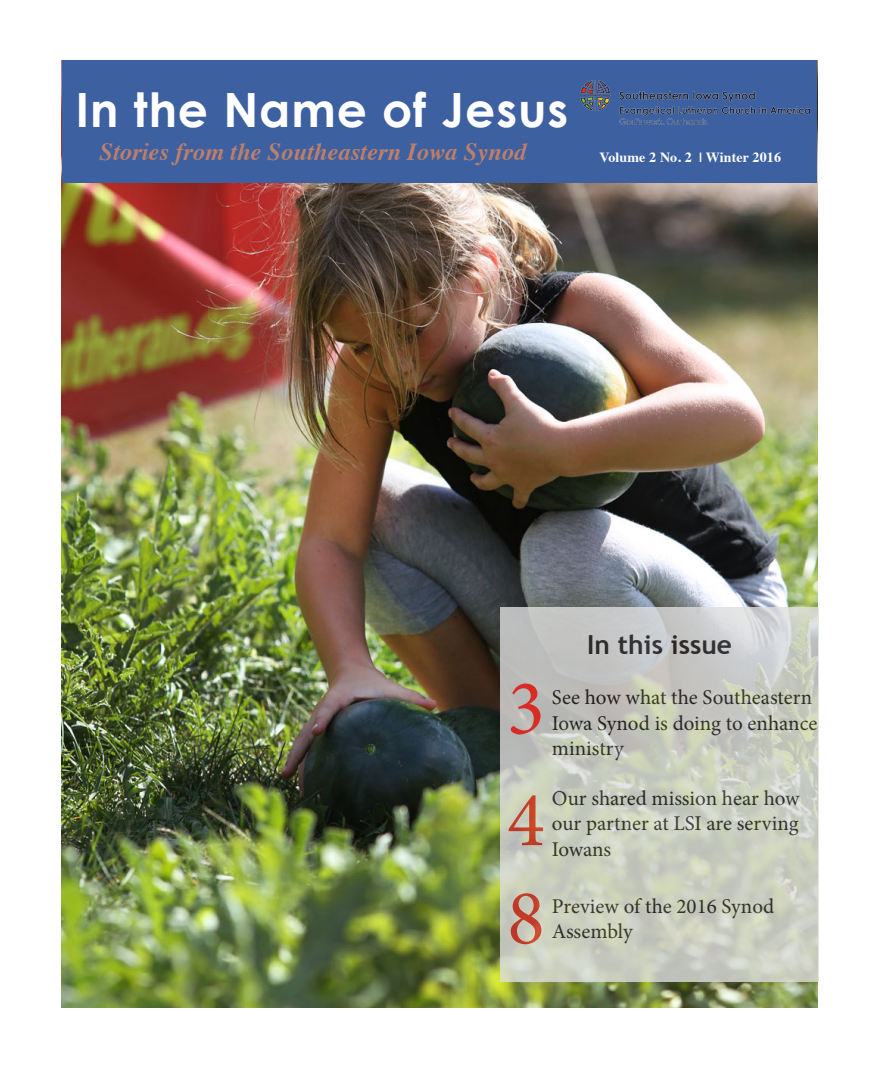
<style>
.page{position:relative;width:882px;height:1071px;background:#fff}
.page>*{position:absolute;margin:0;border:0;box-sizing:border-box;transform-origin:0 0}
.t1{font:78.75px "Minion Pro";color:#d92c25}
.t2{font:700 47.25px "Century Gothic";letter-spacing:.02em;color:#fff}
.t3{font:700 26.25px "Trebuchet MS";color:#231f20}
.t4{font:italic 700 24.5px "Times";color:#bc7f6a}
.t5{font:21px/25.2px "Minion Pro";letter-spacing:-.005em;color:#231f20}
.t6{font:700 14px "Times";letter-spacing:.01em;color:#fff}
</style>
<div class="page">
<img style="left:62px;top:60px;width:756px;height:948px">
<div style="left:62px;top:60px;width:754px;height:123px;background:#3d60a0"></div>
<img style="left:581px;top:80px;width:229px;height:45px">
<svg style="left:500px;top:607px;width:319px;height:375px;background:#c8cbc1"></svg>
<h2 class="t2" style="left:76px;top:79px;width:494px">In the Name of Jesus</h2>
<p class="t4" style="left:100px;top:142px;width:428px">Stories from the Southeastern Iowa Synod</p>
<p class="t6" style="left:599px;top:151px;width:183px">Volume 2 No. 2 | Winter 2016</p>
<h1 class="t1" style="left:507px;top:656px;width:39px">3</h1>
<p class="t3" style="left:587px;top:629px;width:146px">In this issue</p>
<p class="t5" style="left:552px;top:685px;width:267px">See how what the Southeastern<br>Iowa Synod is doing to enhance ministry</p>
<h1 class="t1" style="left:507px;top:767px;width:39px">4</h1>
<p class="t5" style="left:552px;top:786px;width:249px;text-align:justify">Our shared mission hear how our partner at LSI are serving Iowans</p>
<h1 class="t1" style="left:507px;top:865px;width:39px">8</h1>
<p class="t5" style="left:552px;top:894px;width:224px">Preview of the 2016 Synod<br>Assembly</p>
</div>
